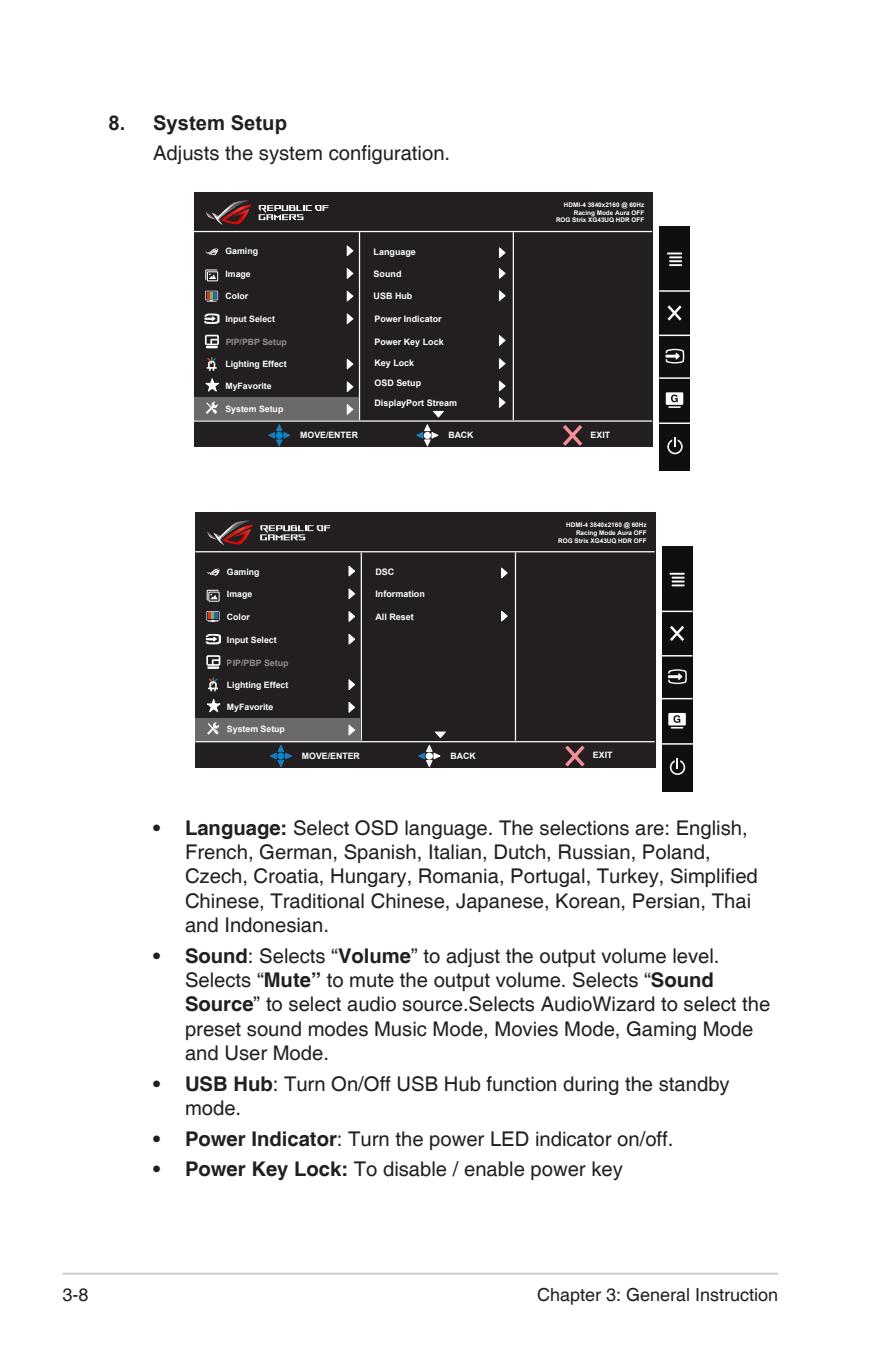
<style>
.page{position:relative;width:893px;height:1346px;background:#fff}
.page>*{position:absolute;margin:0;border:0;box-sizing:border-box;transform-origin:0 0}
.Body_Text_Indent{font:20.25px/24.3px "Helvetica";color:#231f20}
.OSD_Item{font:700 20.25px "Arial";color:#231f20}
.t1{font:18px "Helvetica";color:#231f20}
.t2{font:700 9px "Arial";color:#fff}
.t3{font:700 8.78px "Arial";color:#fff}
.t4{font:700 6.3px/7.6px "Arial";color:#fff;text-align:right}
.s1{font-weight:700}
</style>
<div class="page">
<hr style="left:63px;top:1272px;width:715px;height:3px;background:#d1d2d4">
<div style="left:194px;top:192px;width:459px;height:255px;background:#231f20"></div>
<hr style="left:194px;top:231px;width:458px;height:1px;background:#fff">
<hr style="left:194px;top:420px;width:458px;height:2px;background:#fff">
<hr style="left:359px;top:232px;width:1px;height:188px;background:#fff">
<hr style="left:513px;top:232px;width:1px;height:188px;background:#fff">
<svg style="left:498px;top:247px;width:8px;height:11px"></svg>
<svg style="left:498px;top:268px;width:8px;height:11px"></svg>
<svg style="left:498px;top:290px;width:8px;height:11px"></svg>
<svg style="left:498px;top:335px;width:8px;height:11px"></svg>
<svg style="left:498px;top:358px;width:8px;height:11px"></svg>
<svg style="left:498px;top:380px;width:8px;height:28px"></svg>
<svg style="left:563px;top:425px;width:19px;height:21px"></svg>
<div style="left:194px;top:397px;width:164px;height:23px;background:#6c696d"></div>
<svg style="left:268px;top:424px;width:23px;height:23px"></svg>
<div style="left:276px;top:432px;width:7px;height:7px;background:#0089cf;border-radius:50%"></div>
<svg style="left:259px;top:205px;width:70px;height:15px"></svg>
<svg style="left:206px;top:200px;width:45px;height:25px"></svg>
<svg style="left:205px;top:291px;width:13px;height:11px"></svg>
<div style="left:207px;top:271px;width:11px;height:10px;border:1px solid #fff"></div>
<svg style="left:205px;top:269px;width:12px;height:11px"></svg>
<svg style="left:204px;top:313px;width:16px;height:11px"></svg>
<svg style="left:206px;top:401px;width:12px;height:13px"></svg>
<svg style="left:346px;top:245px;width:8px;height:11px"></svg>
<svg style="left:346px;top:268px;width:8px;height:11px"></svg>
<svg style="left:346px;top:290px;width:8px;height:12px"></svg>
<svg style="left:346px;top:313px;width:8px;height:11px"></svg>
<svg style="left:346px;top:358px;width:8px;height:12px"></svg>
<svg style="left:346px;top:381px;width:8px;height:11px"></svg>
<svg style="left:346px;top:404px;width:8px;height:11px"></svg>
<div style="left:659px;top:226px;width:31px;height:245px;background:#0f0f0f"></div>
<svg style="left:667px;top:252px;width:15px;height:14px"></svg>
<svg style="left:667px;top:305px;width:15px;height:16px"></svg>
<svg style="left:666px;top:392px;width:17px;height:16px"></svg>
<hr style="left:659px;top:290px;width:31px;height:2px;background:#fff">
<hr style="left:659px;top:335px;width:31px;height:1px;background:#fff">
<hr style="left:659px;top:377px;width:31px;height:2px;background:#fff">
<hr style="left:659px;top:422px;width:31px;height:2px;background:#fff">
<svg style="left:667px;top:437px;width:16px;height:17px"></svg>
<svg style="left:665px;top:348px;width:19px;height:16px"></svg>
<svg style="left:206px;top:248px;width:12px;height:7px"></svg>
<div style="left:205px;top:335px;width:14px;height:10px;border:2px solid #fff"></div>
<svg style="left:205px;top:338px;width:14px;height:11px"></svg>
<svg style="left:205px;top:357px;width:14px;height:35px"></svg>
<svg style="left:415px;top:410px;width:29px;height:37px"></svg>
<div style="left:195px;top:512px;width:460px;height:256px;background:#231f20"></div>
<hr style="left:195px;top:551px;width:460px;height:1px;background:#fff">
<hr style="left:195px;top:741px;width:460px;height:1px;background:#fff">
<hr style="left:361px;top:552px;width:1px;height:189px;background:#fff">
<hr style="left:515px;top:552px;width:1px;height:189px;background:#fff">
<svg style="left:501px;top:567px;width:7px;height:12px"></svg>
<svg style="left:501px;top:610px;width:7px;height:12px"></svg>
<svg style="left:565px;top:745px;width:20px;height:21px"></svg>
<div style="left:196px;top:718px;width:164px;height:22px;background:#6c696d"></div>
<svg style="left:270px;top:745px;width:22px;height:22px"></svg>
<div style="left:277px;top:752px;width:7px;height:8px;background:#0089cf;border-radius:50%"></div>
<svg style="left:260px;top:525px;width:71px;height:15px"></svg>
<svg style="left:207px;top:520px;width:46px;height:25px"></svg>
<svg style="left:206px;top:611px;width:14px;height:11px"></svg>
<div style="left:208px;top:592px;width:12px;height:10px;border:1px solid #fff"></div>
<svg style="left:207px;top:590px;width:12px;height:11px"></svg>
<svg style="left:205px;top:634px;width:16px;height:10px"></svg>
<svg style="left:207px;top:722px;width:12px;height:13px"></svg>
<svg style="left:207px;top:699px;width:14px;height:14px"></svg>
<svg style="left:348px;top:565px;width:7px;height:12px"></svg>
<svg style="left:348px;top:588px;width:7px;height:11px"></svg>
<svg style="left:348px;top:611px;width:7px;height:11px"></svg>
<svg style="left:348px;top:634px;width:7px;height:11px"></svg>
<svg style="left:348px;top:679px;width:7px;height:11px"></svg>
<svg style="left:348px;top:702px;width:7px;height:11px"></svg>
<svg style="left:348px;top:724px;width:7px;height:12px"></svg>
<div style="left:662px;top:547px;width:30px;height:245px;background:#0f0f0f"></div>
<svg style="left:669px;top:573px;width:16px;height:13px"></svg>
<svg style="left:670px;top:626px;width:14px;height:15px"></svg>
<svg style="left:668px;top:713px;width:18px;height:15px"></svg>
<hr style="left:662px;top:611px;width:30px;height:1px;background:#fff">
<hr style="left:662px;top:655px;width:30px;height:1px;background:#fff">
<hr style="left:662px;top:698px;width:30px;height:1px;background:#fff">
<hr style="left:662px;top:743px;width:31px;height:2px;background:#fff">
<svg style="left:670px;top:758px;width:15px;height:17px"></svg>
<svg style="left:668px;top:669px;width:19px;height:15px"></svg>
<svg style="left:207px;top:568px;width:13px;height:7px"></svg>
<div style="left:206px;top:655px;width:14px;height:11px;border:2px solid #fff"></div>
<svg style="left:207px;top:658px;width:14px;height:11px"></svg>
<svg style="left:208px;top:677px;width:10px;height:14px"></svg>
<svg style="left:417px;top:731px;width:29px;height:36px"></svg>
<p class="OSD_Item" style="left:108px;top:108px;width:180px">8. System Setup</p>
<p class="Body_Text_Indent" style="left:153px;top:141px;width:299px">Adjusts the system configuration.</p>
<p class="t3" style="left:225px;top:245px;width:34px">Gaming</p>
<p class="t3" style="left:225px;top:268px;width:27px">Image</p>
<p class="t3" style="left:225px;top:313px;width:51px">Input Select</p>
<p class="t3" style="left:225px;top:290px;width:24px">Color</p>
<p class="t3" style="left:225px;top:336px;width:63px">PIP/PBP Setup</p>
<p class="t3" style="left:225px;top:358px;width:63px">Lighting Effect</p>
<p class="t3" style="left:225px;top:380px;width:48px">MyFavorite</p>
<p class="t3" style="left:225px;top:402px;width:59px">System Setup</p>
<p class="t2" style="left:374px;top:245px;width:44px">Language</p>
<p class="t2" style="left:374px;top:267px;width:29px">Sound</p>
<p class="t2" style="left:374px;top:313px;width:69px">Power Indicator</p>
<p class="t2" style="left:374px;top:335px;width:71px">Power Key Lock</p>
<p class="t2" style="left:374px;top:376px;width:48px">OSD Setup</p>
<p class="t2" style="left:374px;top:290px;width:40px">USB Hub</p>
<p class="t2" style="left:374px;top:356px;width:41px">Key Lock</p>
<p class="t2" style="left:374px;top:397px;width:84px">DisplayPort Stream</p>
<p class="t4" style="left:556px;top:201px;width:90px">HDMI-4 3840x2160 @ 60Hz<br>Racing Mode Aura OFF<br>ROG Strix XG43UQ HDR OFF</p>
<p class="t3" style="left:300px;top:429px;width:59px">MOVE/ENTER</p>
<p class="t3" style="left:448px;top:429px;width:27px">BACK</p>
<p class="t3" style="left:591px;top:428px;width:21px">EXIT</p>
<p class="t3" style="left:227px;top:565px;width:34px">Gaming</p>
<p class="t3" style="left:227px;top:588px;width:27px">Image</p>
<p class="t3" style="left:227px;top:633px;width:51px">Input Select</p>
<p class="t3" style="left:227px;top:610px;width:24px">Color</p>
<p class="t3" style="left:227px;top:656px;width:63px">PIP/PBP Setup</p>
<p class="t3" style="left:227px;top:678px;width:63px">Lighting Effect</p>
<p class="t3" style="left:227px;top:701px;width:48px">MyFavorite</p>
<p class="t3" style="left:227px;top:723px;width:60px">System Setup</p>
<p class="t2" style="left:375px;top:565px;width:20px">DSC</p>
<p class="t2" style="left:375px;top:588px;width:51px">Information</p>
<p class="t2" style="left:375px;top:610px;width:40px">All Reset</p>
<p class="t4" style="left:558px;top:521px;width:90px">HDMI-4 3840x2160 @ 60Hz<br>Racing Mode Aura OFF<br>ROG Strix XG43UQ HDR OFF</p>
<p class="t3" style="left:302px;top:749px;width:60px">MOVE/ENTER</p>
<p class="t3" style="left:450px;top:749px;width:27px">BACK</p>
<p class="t3" style="left:593px;top:749px;width:21px">EXIT</p>
<p class="Body_Text_Indent" style="left:185px;top:816px;width:574px;text-indent:-32px"><span class="s1">• Language:</span> Select OSD language. The selections are: English, French, German, Spanish, Italian, Dutch, Russian, Poland, Czech, Croatia, Hungary, Romania, Portugal, Turkey, Simplified Chinese, Traditional Chinese, Japanese, Korean, Persian, Thai and Indonesian.</p>
<p class="Body_Text_Indent" style="left:185px;top:944px;width:587px;text-indent:-32px"><span class="s1">• Sound</span>: Selects “<span class="s1">Volume</span>” to adjust the output volume level.<br>Selects “<span class="s1">Mute”</span> to mute the output volume. Selects “<span class="s1">Sound Source</span>” to select audio source.Selects AudioWizard to select the preset sound modes Music Mode, Movies Mode, Gaming Mode and User Mode.</p>
<p class="Body_Text_Indent" style="left:185px;top:1072px;width:546px;text-indent:-32px"><span class="s1">• USB Hub</span>: Turn On/Off USB Hub function during the standby mode.</p>
<p class="Body_Text_Indent" style="left:153px;top:1127px;width:522px"><span class="s1">• Power Indicator</span>: Turn the power LED indicator on/off.</p>
<p class="Body_Text_Indent" style="left:153px;top:1158px;width:471px"><span class="s1">• Power Key Lock:</span> To disable / enable power key</p>
<p class="t1" style="left:63px;top:1284px;width:28px">3-8</p>
<p class="t1" style="left:537px;top:1284px;width:243px">Chapter 3: General Instruction</p>
</div>
